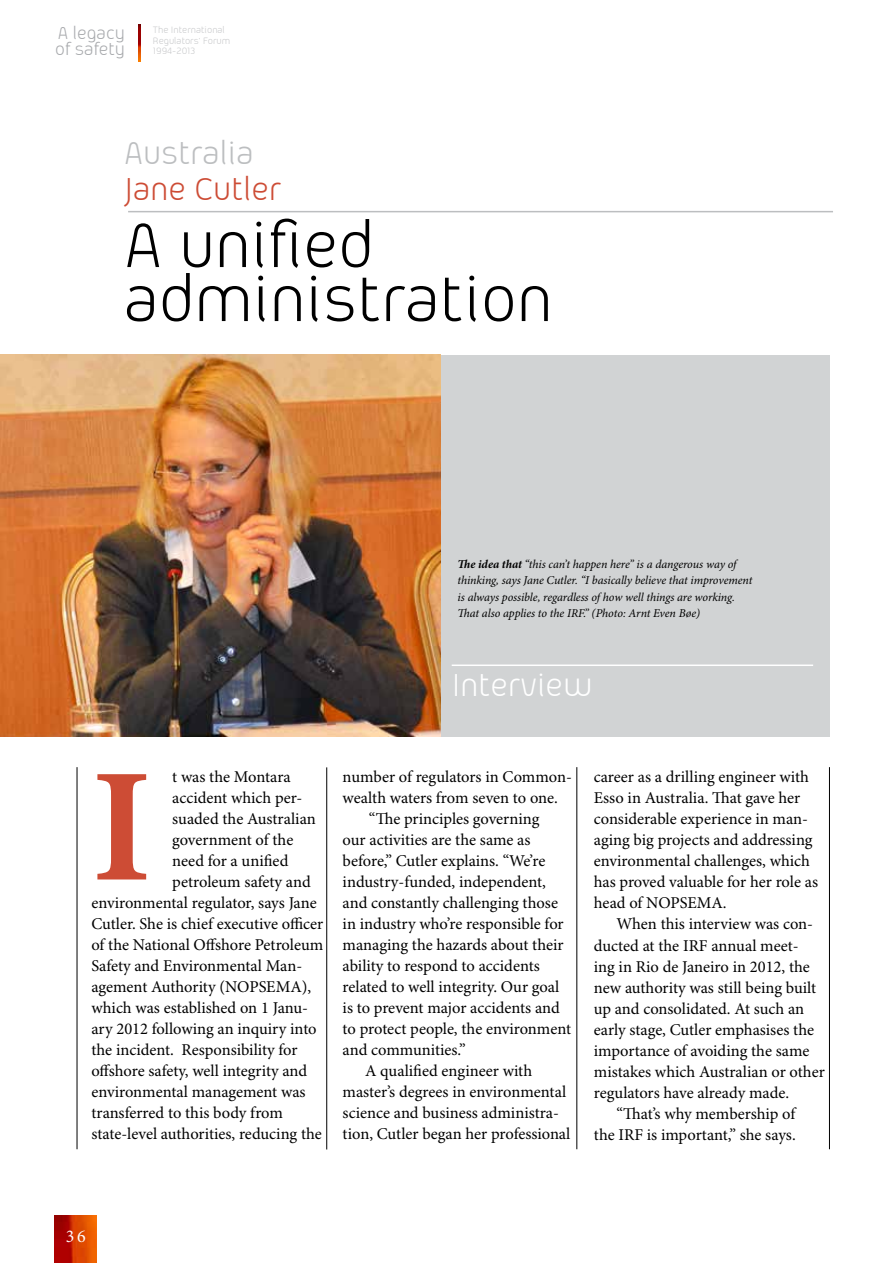
<style>
.page{position:relative;width:893px;height:1263px;background:#fff}
.page>*{position:absolute;margin:0;border:0;box-sizing:border-box;transform-origin:0 0}
.t1{font:700 162px "Minion Pro";color:#cd4c35}
.t2{font:72px/54px "Aeroportal";color:#000}
.t3{font:36px "Aeroportal";color:#cd4c35}
.t4{font:36px "Aeroportal";color:#bcbec0}
.t5{font:36px "Aeroportal";color:#fff}
.t6{font:19.65px/15.5px "Aeroportal";color:#a7a9ac}
.t7{font:18px "Minion Pro";color:#fff}
.t8{font:16.5px/21px "Minion Pro";color:#000}
.t9{font:italic 12px/16.5px "Minion Pro";letter-spacing:-.01em;color:#000}
.t10{font:10.5px/10.5px "Aeroportal";color:#c7c8ca}
.s1{font-weight:700}
</style>
<div class="page">
<img style="left:54px;top:1215px;width:43px;height:48px">
<img style="left:139px;top:25px;width:1px;height:37px">
<div style="left:77px;top:355px;width:753px;height:381px;background:#d1d3d4"></div>
<img style="left:0;top:354px;width:440px;height:382px">
<hr style="left:128px;top:211px;width:705px;height:1px;background:#bcbec0">
<hr style="left:452px;top:664px;width:361px;height:2px;background:#fff">
<hr style="left:326px;top:767px;width:1px;height:382px;background:#000">
<hr style="left:576px;top:767px;width:1px;height:382px;background:#000">
<hr style="left:77px;top:767px;width:1px;height:382px;background:#000">
<hr style="left:829px;top:767px;width:1px;height:382px;background:#000">
<p class="t6" style="left:55px;top:25px;width:71px">A legacy of safety</p>
<p class="t10" style="left:153px;top:25px;width:79px">The International<br>Regulators’ Forum<br>1994-2013</p>
<h3 class="t4" style="left:124px;top:134px;width:131px">Australia</h3>
<h3 class="t3" style="left:124px;top:170px;width:158px">Jane Cutler</h3>
<h2 class="t2" style="left:124px;top:217px;width:430px">A unified administration</h2>
<p class="t9" style="left:458px;top:556px;width:296px"><span class="s1">The idea that</span> “this can’t happen here” is a dangerous way of thinking, says Jane Cutler. “I basically believe that improvement is always possible, regardless of how well things are working.<br>That also applies to the IRF.” (Photo: Arnt Even Bøe)</p>
<h3 class="t5" style="left:452px;top:666px;width:142px">Interview</h3>
<p class="t8" style="left:172px;top:767px;width:120px">t was the Montara</p>
<p class="t8" style="left:172px;top:788px;width:132px">accident which per-</p>
<p class="t8" style="left:172px;top:809px;width:145px">suaded the Australian</p>
<p class="t8" style="left:172px;top:830px;width:123px">government of the</p>
<p class="t8" style="left:172px;top:851px;width:118px">need for a unified</p>
<p class="t8" style="left:172px;top:872px;width:140px">petroleum safety and</p>
<p class="t8" style="left:91px;top:893px;width:227px">environmental regulator, says Jane</p>
<p class="t8" style="left:91px;top:914px;width:233px">Cutler. She is chief executive officer</p>
<p class="t8" style="left:91px;top:935px;width:233px">of the National Offshore Petroleum</p>
<p class="t8" style="left:91px;top:956px;width:212px">Safety and Environmental Man-</p>
<p class="t8" style="left:91px;top:977px;width:221px">agement Authority (NOPSEMA),</p>
<p class="t8" style="left:91px;top:998px;width:218px">which was established on 1 Janu-</p>
<p class="t8" style="left:91px;top:1019px;width:227px">ary 2012 following an inquiry into</p>
<p class="t8" style="left:91px;top:1040px;width:208px">the incident. Responsibility for</p>
<p class="t8" style="left:91px;top:1061px;width:217px">offshore safety, well integrity and</p>
<p class="t8" style="left:91px;top:1082px;width:216px">environmental management was</p>
<p class="t8" style="left:91px;top:1103px;width:193px">transferred to this body from</p>
<p class="t8" style="left:91px;top:1124px;width:232px">state-level authorities, reducing the</p>
<h1 class="t1" style="left:91px;top:731px;width:63px">I</h1>
<p class="t8" style="left:343px;top:767px;width:231px">number of regulators in Common-</p>
<p class="t8" style="left:343px;top:788px;width:217px">wealth waters from seven to one.</p>
<p class="t8" style="left:369px;top:809px;width:172px">“The principles governing</p>
<p class="t8" style="left:343px;top:830px;width:189px">our activities are the same as</p>
<p class="t8" style="left:343px;top:851px;width:204px">before,” Cutler explains. “We’re</p>
<p class="t8" style="left:343px;top:872px;width:205px">industry-funded, independent,</p>
<p class="t8" style="left:343px;top:893px;width:217px">and constantly challenging those</p>
<p class="t8" style="left:343px;top:914px;width:223px">in industry who’re responsible for</p>
<p class="t8" style="left:343px;top:935px;width:222px">managing the hazards about their</p>
<p class="t8" style="left:343px;top:956px;width:199px">ability to respond to accidents</p>
<p class="t8" style="left:343px;top:977px;width:218px">related to well integrity. Our goal</p>
<p class="t8" style="left:343px;top:998px;width:219px">is to prevent major accidents and</p>
<p class="t8" style="left:343px;top:1019px;width:230px">to protect people, the environment</p>
<p class="t8" style="left:343px;top:1040px;width:125px">and communities.”</p>
<p class="t8" style="left:365px;top:1061px;width:169px">A qualified engineer with</p>
<p class="t8" style="left:343px;top:1082px;width:225px">master’s degrees in environmental</p>
<p class="t8" style="left:343px;top:1103px;width:218px">science and business administra-</p>
<p class="t8" style="left:343px;top:1124px;width:229px">tion, Cutler began her professional</p>
<p class="t8" style="left:594px;top:767px;width:226px">career as a drilling engineer with<br>Esso in Australia. That gave her considerable experience in man&shy;aging big projects and addressing environmental challenges, which has proved valuable for her role as head of NOPSEMA.</p>
<p class="t8" style="left:616px;top:914px;width:198px">When this interview was con-</p>
<p class="t8" style="left:594px;top:935px;width:206px">ducted at the IRF annual meet-</p>
<p class="t8" style="left:594px;top:956px;width:218px">ing in Rio de Janeiro in 2012, the</p>
<p class="t8" style="left:594px;top:977px;width:224px">new authority was still being built</p>
<p class="t8" style="left:594px;top:998px;width:212px">up and consolidated. At such an</p>
<p class="t8" style="left:594px;top:1019px;width:222px">early stage, Cutler emphasises the</p>
<p class="t8" style="left:594px;top:1040px;width:217px">importance of avoiding the same</p>
<p class="t8" style="left:594px;top:1061px;width:232px">mistakes which Australian or other</p>
<p class="t8" style="left:594px;top:1082px;width:197px">regulators have already made.</p>
<p class="t8" style="left:616px;top:1103px;width:181px">“That’s why membership of</p>
<p class="t8" style="left:594px;top:1124px;width:203px">the IRF is important,” she says.</p>
<p class="t7" style="left:66px;top:1225px;width:21px">36</p>
</div>
